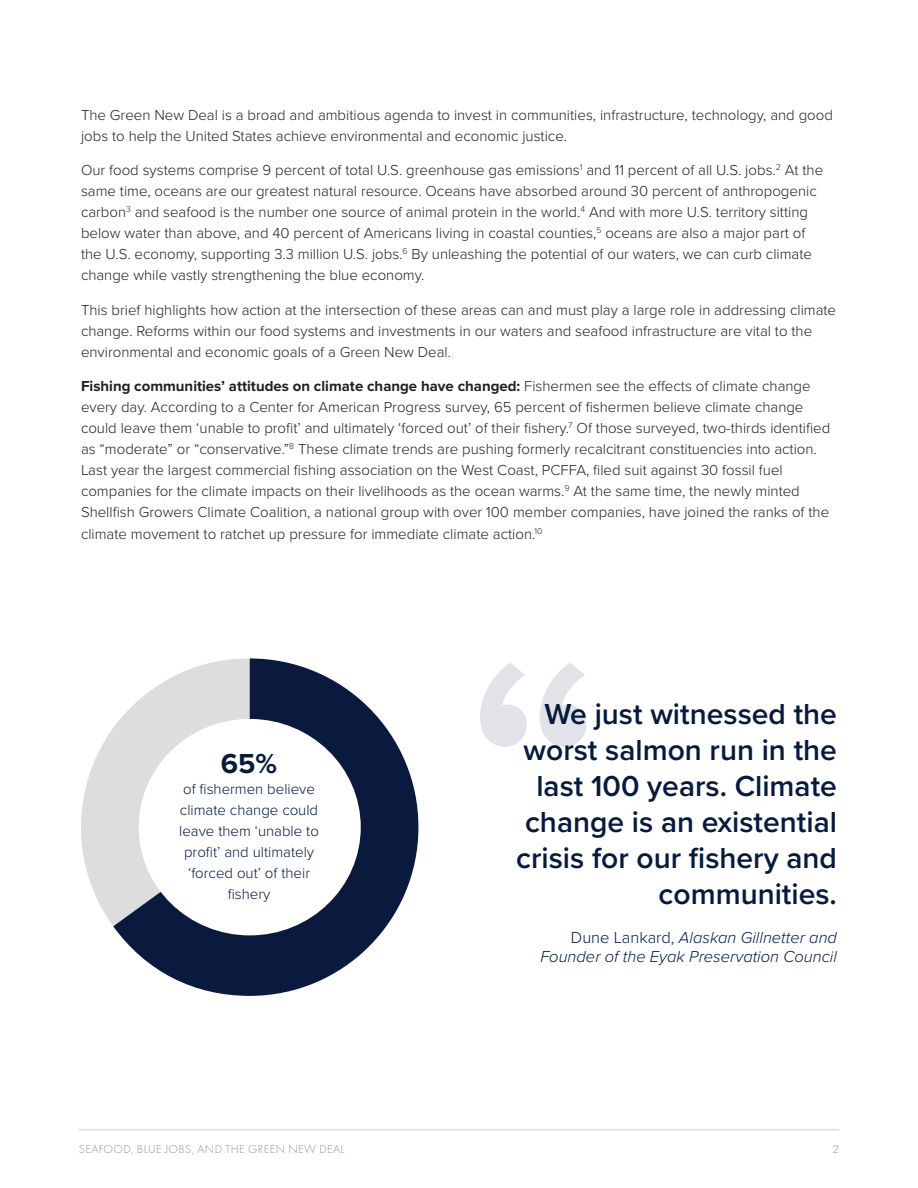
<style>
.page{position:relative;width:918px;height:1188px;background:#fff}
.page>*{position:absolute;margin:0;border:0;box-sizing:border-box;transform-origin:0 0}
.t1{font:600 322.5px "Proxima Nova";color:#9ba3b3}
.t2{font:600 30px/36px "Proxima Nova";color:#061a40;text-align:right}
.body_copy{font:700 28.5px "Proxima Nova";color:#061a40}
.t3{font:italic 300 16.5px/18.9px "Proxima Nova";color:#061a40;text-align:right}
.body_copy-2{font:300 15px/21px "Proxima Nova";color:#231f20}
.body_copy-3{font:300 15px/21px "Proxima Nova";color:#061a40;text-align:center}
.t4{font:300 12px "Futura PT";letter-spacing:.03em;color:#939598}
.s1{font-weight:700}
.s2{font-style:normal}
</style>
<div class="page">
<hr style="left:79px;top:1129px;width:760px;height:1px;background:#dcdddf">
<svg style="left:81px;top:729px;width:32px;height:197px;fill:#dcdddf"></svg>
<svg style="left:113px;top:658px;width:305px;height:338px;fill:#0a193e"></svg>
<div style="left:139px;top:719px;width:222px;height:216px;background:#fff;border-radius:50%"></div>
<p class="body_copy-2" style="left:81px;top:105px;width:753px">The Green New Deal is a broad and ambitious agenda to invest in communities, infrastructure, technology, and good jobs to help the United States achieve environmental and economic justice.</p>
<p class="body_copy-2" style="left:81px;top:160px;width:744px">Our food systems comprise 9 percent of total U.S. greenhouse gas emissions<sup>1</sup> and 11 percent of all U.S. jobs.<sup>2</sup> At the same time, oceans are our greatest natural resource. Oceans have absorbed around 30 percent of anthropogenic carbon<sup>3</sup> and seafood is the number one source of animal protein in the world.<sup>4</sup> And with more U.S. territory sitting below water than above, and 40 percent of Americans living in coastal counties,<sup>5</sup> oceans are also a major part of the U.S. economy, supporting 3.3 million U.S. jobs.<sup>6</sup> By unleashing the potential of our waters, we can curb climate change while vastly strengthening the blue economy.</p>
<p class="body_copy-2" style="left:81px;top:300px;width:757px">This brief highlights how action at the intersection of these areas can and must play a large role in addressing climate change. Reforms within our food systems and investments in our waters and seafood infrastructure are vital to the environmental and economic goals of a Green New Deal.</p>
<p class="body_copy-2" style="left:81px;top:376px;width:751px"><span class="s1">Fishing communities’ attitudes on climate change have changed:</span> Fishermen see the effects of climate change every day. According to a Center for American Progress survey, 65 percent of fishermen believe climate change could leave them ‘unable to profit’ and ultimately ‘forced out’ of their fishery.<sup>7</sup> Of those surveyed, two-thirds identified as “moderate” or “conservative.”<sup>8</sup> These climate trends are pushing formerly recalcitrant constituencies into action.<br>Last year the largest commercial fishing association on the West Coast, PCFFA, filed suit against 30 fossil fuel companies for the climate impacts on their livelihoods as the ocean warms.<sup>9</sup> At the same time, the newly minted Shellfish Growers Climate Coalition, a national group with over 100 member companies, have joined the ranks of the climate movement to ratchet up pressure for immediate climate action.<sup>10</sup></p>
<p class="body_copy" style="left:221px;top:747px;width:58px">65%</p>
<p class="body_copy-3" style="left:179px;top:779px;width:141px">of fishermen believe climate change could leave them ‘unable to profit’ and ultimately ‘forced out’ of their fishery</p>
<h1 class="t1" style="left:465px;top:533px;width:140px">“</h1>
<p class="t2" style="left:516px;top:695px;width:322px">We just witnessed the worst salmon run in the last 100 years. Climate change is an existential crisis for our fishery and communities.</p>
<p class="t3" style="left:540px;top:928px;width:298px"><span class="s2">Dune Lankard,</span> Alaskan Gillnetter and<br>Founder of the Eyak Preservation Council</p>
<p class="t4" style="left:79px;top:1143px;width:267px">SEAFOOD, BLUE JOBS, AND THE GREEN NEW DEAL</p>
<p class="t4" style="left:833px;top:1143px;width:8px">2</p>
</div>
